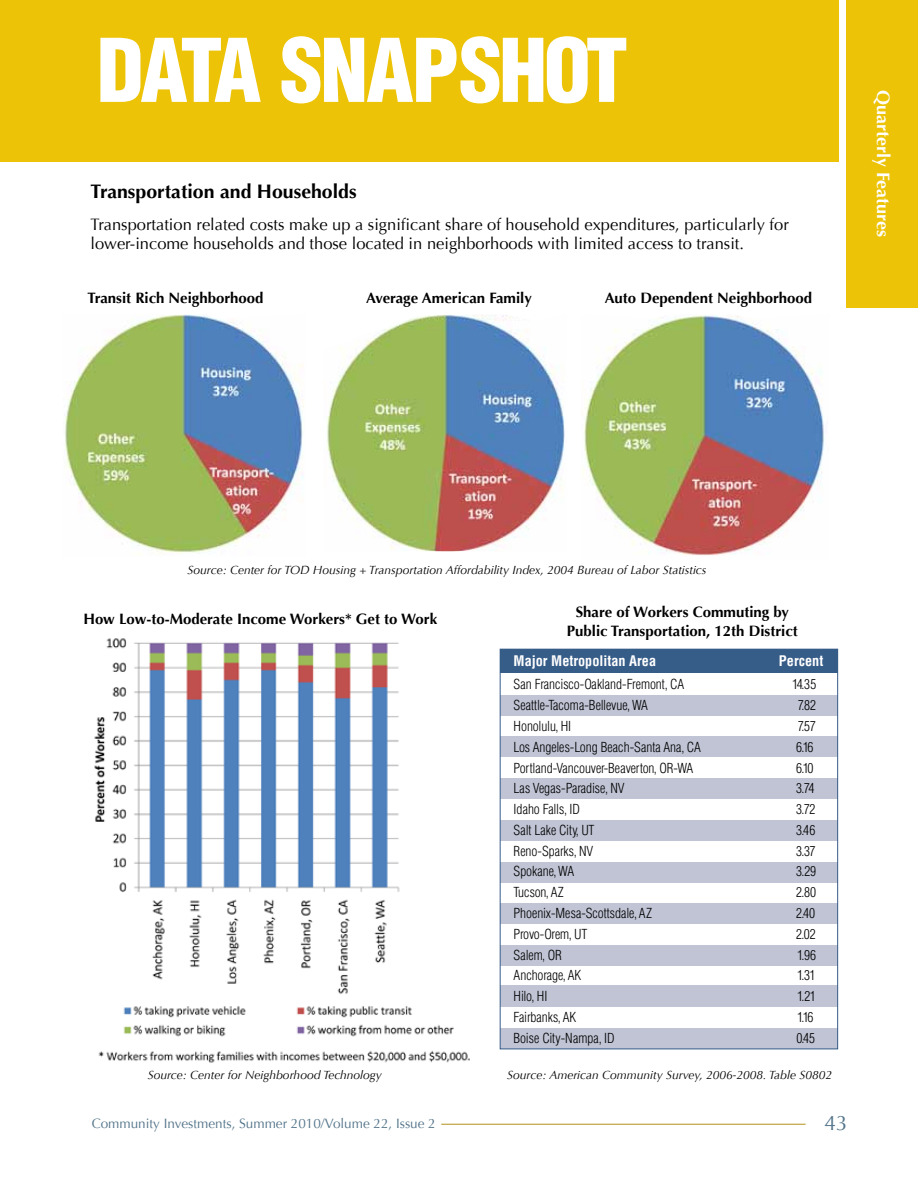
<style>
.page{position:relative;width:918px;height:1188px;background:#fff}
.page>*{position:absolute;margin:0;border:0;box-sizing:border-box;transform-origin:0 0}
.t1{font:900 condensed 85.5px "Helvetica";letter-spacing:-.035em;color:#fff}
.t2{font:21px "Optima";color:#54758b}
.t3{font:700 19.5px "Optima";color:#000}
.t4{font:700 18px "Optima";color:#fff}
.t5{font:16.5px/18.8px "Optima";color:#000}
.t6{font:700 15px/18.8px "Optima";color:#000;text-align:center}
.t7{font:700 condensed 14.25px "Helvetica";color:#fff}
.t8{font:300 condensed 13.5px "Helvetica";color:#000}
.t9{font:13.5px "Optima";color:#54758b}
.t10{font:300 condensed 13.5px "Helvetica";letter-spacing:-.02em;color:#000}
.t11{font:italic 12px "Optima";color:#000}
</style>
<div class="page">
<img style="left:94px;top:638px;width:416px;height:425px">
<div style="left:0;top:0;width:839px;height:162px;background:#ecc307"></div>
<div style="left:846px;top:0;width:72px;height:307px;background:#ecc307"></div>
<div style="left:500px;top:649px;width:337px;height:24px;background:#365c88"></div>
<div style="left:500px;top:695px;width:337px;height:21px;background:#c0c4d4"></div>
<div style="left:500px;top:736px;width:337px;height:21px;background:#c0c4d4"></div>
<div style="left:500px;top:778px;width:337px;height:21px;background:#c0c4d4"></div>
<div style="left:500px;top:820px;width:337px;height:21px;background:#c0c4d4"></div>
<div style="left:500px;top:862px;width:337px;height:21px;background:#c0c4d4"></div>
<div style="left:500px;top:903px;width:337px;height:21px;background:#c0c4d4"></div>
<div style="left:500px;top:945px;width:337px;height:21px;background:#c0c4d4"></div>
<div style="left:500px;top:986px;width:337px;height:21px;background:#c0c4d4"></div>
<div style="left:500px;top:1028px;width:337px;height:21px;background:#c0c4d4"></div>
<div style="left:500px;top:649px;width:338px;height:400px;border:1px solid #365c88"></div>
<img style="left:582px;top:315px;width:242px;height:240px">
<img style="left:327px;top:315px;width:238px;height:236px">
<img style="left:65px;top:314px;width:239px;height:239px">
<hr style="left:441px;top:1124px;width:365px;height:1px;background:#b3911d">
<h1 class="t1" style="left:97px;top:17px;width:533px">DATA SNAPSHOT</h1>
<h3 class="t3" style="left:91px;top:180px;width:268px">Transportation and Households</h3>
<p class="t5" style="left:91px;top:216px;width:700px">Transportation related costs make up a significant share of household expenditures, particularly for lower-income households and those located in neighborhoods with limited access to transit.</p>
<p class="t6" style="left:88px;top:289px;width:178px">Transit Rich Neighborhood</p>
<p class="t6" style="left:366px;top:289px;width:167px">Average American Family</p>
<p class="t6" style="left:605px;top:289px;width:209px">Auto Dependent Neighborhood</p>
<h3 class="t4" style="left:894px;top:90px;width:149px;rotate:90deg">Quarterly Features</h3>
<p class="t11" style="left:187px;top:563px;width:521px">Source: Center for TOD Housing + Transportation Affordability Index, 2004 Bureau of Labor Statistics</p>
<p class="t6" style="left:567px;top:603px;width:233px">Share of Workers Commuting by<br>Public Transportation, 12th District</p>
<p class="t7" style="left:514px;top:653px;width:144px">Major Metropolitan Area</p>
<p class="t7" style="left:779px;top:653px;width:46px">Percent</p>
<p class="t8" style="left:514px;top:677px;width:172px">San Francisco-Oakland-Fremont, CA</p>
<p class="t8" style="left:792px;top:677px;width:26px">14.35</p>
<p class="t8" style="left:514px;top:697px;width:136px">Seattle-Tacoma-Bellevue, WA</p>
<p class="t8" style="left:798px;top:697px;width:20px">7.82</p>
<p class="t8" style="left:514px;top:718px;width:59px">Honolulu, HI</p>
<p class="t8" style="left:798px;top:718px;width:20px">7.57</p>
<p class="t8" style="left:514px;top:739px;width:189px">Los Angeles-Long Beach-Santa Ana, CA</p>
<p class="t8" style="left:796px;top:739px;width:19px">6.16</p>
<p class="t8" style="left:514px;top:760px;width:181px">Portland-Vancouver-Beaverton, OR-WA</p>
<p class="t8" style="left:796px;top:760px;width:19px">6.10</p>
<p class="t8" style="left:514px;top:781px;width:112px">Las Vegas-Paradise, NV</p>
<p class="t8" style="left:796px;top:781px;width:20px">3.74</p>
<p class="t8" style="left:514px;top:801px;width:68px">Idaho Falls, ID</p>
<p class="t8" style="left:796px;top:801px;width:21px">3.72</p>
<p class="t8" style="left:514px;top:822px;width:82px">Salt Lake City, UT</p>
<p class="t8" style="left:796px;top:822px;width:21px">3.46</p>
<p class="t8" style="left:514px;top:843px;width:81px">Reno-Sparks, NV</p>
<p class="t8" style="left:796px;top:843px;width:21px">3.37</p>
<p class="t8" style="left:514px;top:864px;width:62px">Spokane, WA</p>
<p class="t8" style="left:796px;top:864px;width:21px">3.29</p>
<p class="t8" style="left:514px;top:885px;width:52px">Tucson, AZ</p>
<p class="t8" style="left:796px;top:885px;width:21px">2.80</p>
<p class="t8" style="left:514px;top:905px;width:140px">Phoenix-Mesa-Scottsdale, AZ</p>
<p class="t8" style="left:796px;top:905px;width:21px">2.40</p>
<p class="t10" style="left:514px;top:926px;width:75px">Provo-Orem, UT</p>
<p class="t8" style="left:796px;top:926px;width:21px">2.02</p>
<p class="t8" style="left:514px;top:947px;width:50px">Salem, OR</p>
<p class="t8" style="left:797px;top:947px;width:20px">1.96</p>
<p class="t8" style="left:514px;top:968px;width:69px">Anchorage, AK</p>
<p class="t8" style="left:797px;top:968px;width:20px">1.31</p>
<p class="t8" style="left:514px;top:988px;width:35px">Hilo, HI</p>
<p class="t8" style="left:797px;top:988px;width:20px">1.21</p>
<p class="t8" style="left:514px;top:1009px;width:64px">Fairbanks, AK</p>
<p class="t8" style="left:797px;top:1009px;width:18px">1.16</p>
<p class="t8" style="left:514px;top:1030px;width:103px">Boise City-Nampa, ID</p>
<p class="t8" style="left:796px;top:1030px;width:20px">0.45</p>
<p class="t6" style="left:83px;top:609px;width:355px">How Low-to-Moderate Income Workers* Get to Work</p>
<p class="t11" style="left:148px;top:1068px;width:236px">Source: Center for Neighborhood Technology</p>
<p class="t11" style="left:507px;top:1068px;width:326px">Source: American Community Survey, 2006-2008. Table S0802</p>
<p class="t9" style="left:92px;top:1115px;width:346px">Community Investments, Summer 2010/Volume 22, Issue 2</p>
<h2 class="t2" style="left:825px;top:1110px;width:25px">43</h2>
</div>
